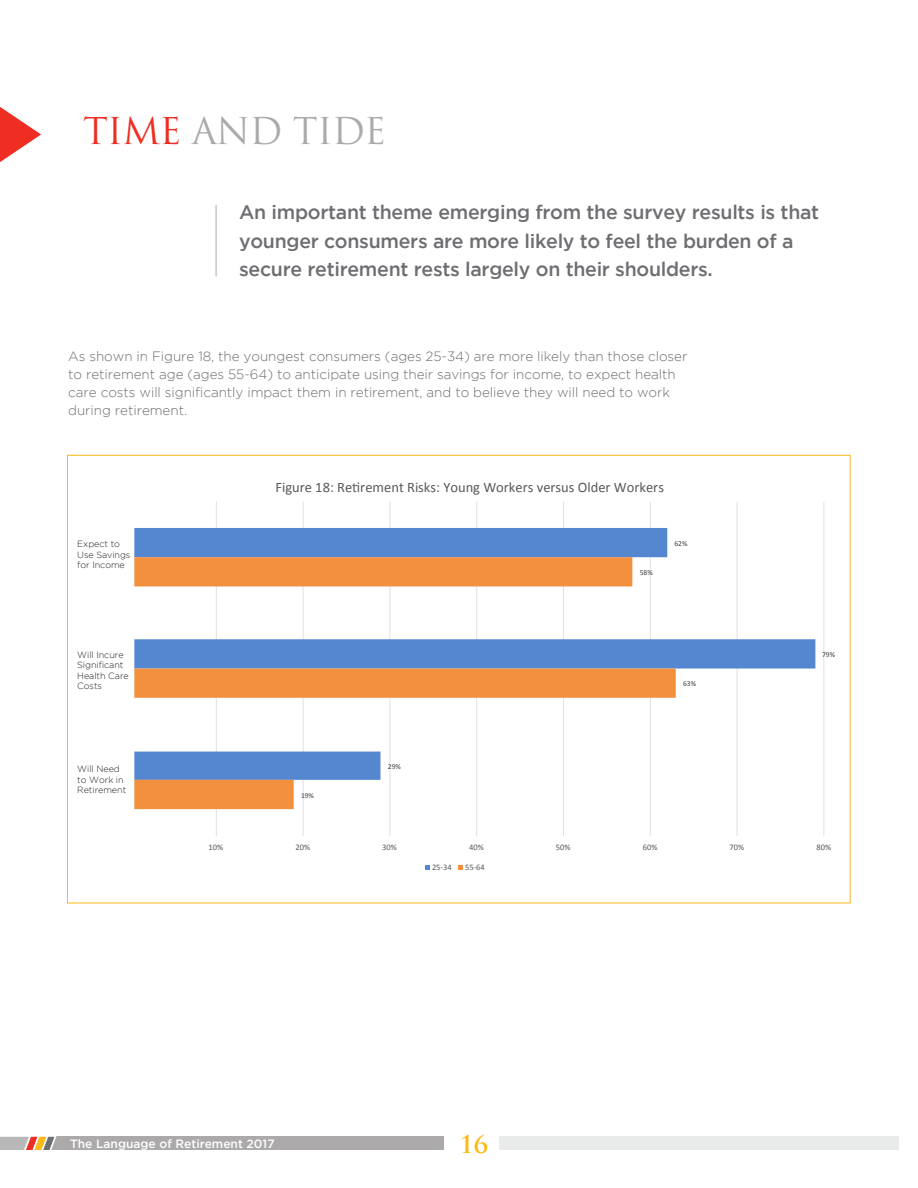
<style>
.page{position:relative;width:918px;height:1188px;background:#fff}
.page>*{position:absolute;margin:0;border:0;box-sizing:border-box;transform-origin:0 0}
.headline{font:36px "Trajan Pro";letter-spacing:-.02em;color:#aba9aa}
.t1{font:700 24px "Trajan Pro";color:#fcb814}
.SUBHEADS_BLUE{font:500 19.5px/28.5px "Gotham";letter-spacing:-.015em;color:#6d6e71}
.t2{font:14.55px "Calibri";color:#595959}
.body{font:300 13.5px/18px "Gotham";letter-spacing:-.005em;color:#6d6e71}
.t3{font:13.2px "Calibri";color:#595959}
.t4{font:500 12px "Gotham";color:#fff}
.body-2{font:300 9px/10.5px "Gotham";letter-spacing:-.005em;color:#231f20}
.t5{font:8.55px "Calibri";color:#595959}
.t6{font:7.5px "Calibri";color:#404040}
.s1{color:#ee2e22}
</style>
<div class="page">
<div style="left:0;top:1137px;width:444px;height:13px;background:#aba9aa"></div>
<div style="left:500px;top:1137px;width:399px;height:13px;background:#e9eaea"></div>
<svg style="left:0;top:1136px;width:58px;height:14px"></svg>
<hr style="left:215px;top:205px;width:2px;height:71px;background:#c7c5c7">
<hr style="left:910px;top:502px;width:1px;height:334px;background:#e0e0e0">
<svg style="left:134px;top:501px;width:691px;height:369px"></svg>
<svg style="left:0;top:107px;width:41px;height:55px"></svg>
<p class="headline" style="left:83px;top:108px;width:304px"><span class="s1">TIME</span> AND TIDE</p>
<p class="SUBHEADS_BLUE" style="left:239px;top:198px;width:582px">An important theme emerging from the survey results is that younger consumers are more likely to feel the burden of a secure retirement rests largely on their shoulders.</p>
<p class="body" style="left:68px;top:347px;width:621px">As shown in Figure 18, the youngest consumers (ages 25-34) are more likely than those closer to retirement age (ages 55-64) to anticipate using their savings for income, to expect health care costs will significantly impact them in retirement, and to believe they will need to work during retirement.</p>
<p class="t3" style="left:276px;top:472px;width:356px">Figure 18: ReKrement Risks: Young Workers versus Older Workers</p>
<p class="t2" style="left:275px;top:478px;width:390px">Figure 18: ReKrement Risks: Young Workers versus Older Workers</p>
<p class="body-2" style="left:77px;top:539px;width:55px">Expect to<br>Use Savings for Income</p>
<p class="t6" style="left:640px;top:568px;width:15px">58%</p>
<p class="t6" style="left:674px;top:538px;width:15px">62%</p>
<p class="body-2" style="left:77px;top:649px;width:53px">Will Incure<br>Significant<br>Health Care<br>Costs</p>
<p class="t6" style="left:683px;top:679px;width:15px">63%</p>
<p class="t6" style="left:822px;top:650px;width:15px">79%</p>
<p class="body-2" style="left:77px;top:764px;width:50px">Will Need to Work in<br>Retirement</p>
<p class="t6" style="left:301px;top:791px;width:15px">19%</p>
<p class="t6" style="left:388px;top:761px;width:15px">29%</p>
<p class="t5" style="left:209px;top:842px;width:16px">10%</p>
<p class="t5" style="left:295px;top:842px;width:16px">20%</p>
<p class="t5" style="left:382px;top:842px;width:16px">30%</p>
<p class="t5" style="left:469px;top:842px;width:16px">40%</p>
<p class="t5" style="left:556px;top:842px;width:16px">50%</p>
<p class="t5" style="left:643px;top:842px;width:16px">60%</p>
<p class="t5" style="left:730px;top:842px;width:16px">70%</p>
<p class="t5" style="left:816px;top:842px;width:16px">80%</p>
<p class="t5" style="left:432px;top:862px;width:21px">25-34</p>
<p class="t5" style="left:465px;top:862px;width:21px">55-64</p>
<p class="t4" style="left:70px;top:1137px;width:206px">The Language of Retirement 2017</p>
<h2 class="t1" style="left:459px;top:1129px;width:30px">16</h2>
</div>
